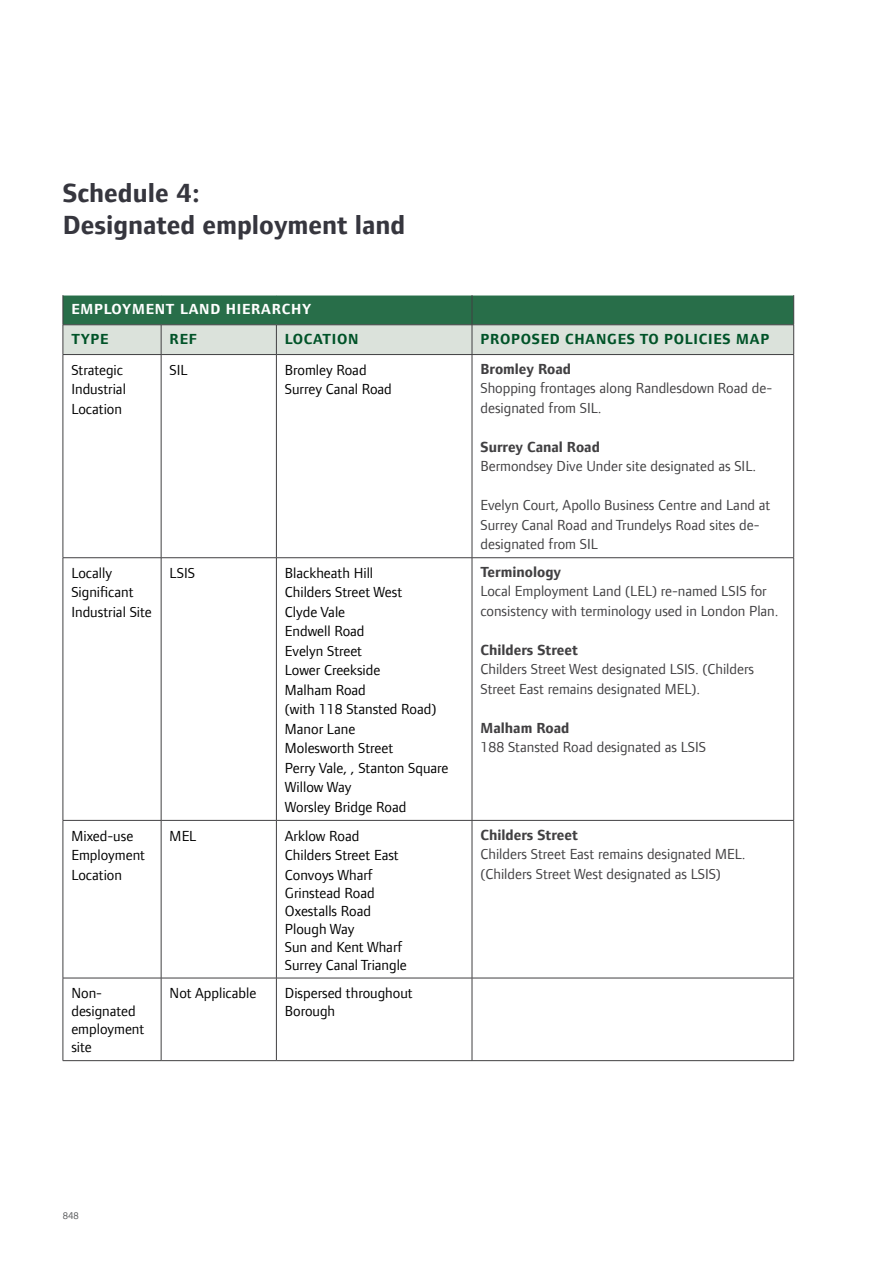
<style>
.page{position:relative;width:893px;height:1263px;background:#fff}
.page>*{position:absolute;margin:0;border:0;box-sizing:border-box;transform-origin:0 0}
.A3_-_SECTION_HEADING{font:700 27px/32.4px "Foundry Form Sans";color:#36363e}
.E3_-_Table_text__reg{font:15px/19.5px "Foundry Form Sans";color:#000}
.E3_-_Table_text__reg-2{font:15px/19.5px "Foundry Form Sans";color:#414042}
.E4_-_Table_text__bol{font:700 15px "Foundry Form Sans";color:#414042}
.E2_-_Table_subheader{font:700 15px "Foundry Form Sans";letter-spacing:.05em;color:#005328}
.E1_-_Table_header{font:700 15px "Foundry Form Sans";letter-spacing:.05em;color:#fff}
.t1{font:10.05px "Foundry Form Sans";color:#58595b}
</style>
<div class="page">
<hr style="left:63px;top:355px;width:1px;height:202px;background:#414042">
<hr style="left:472px;top:355px;width:1px;height:202px;background:#414042">
<hr style="left:793px;top:355px;width:1px;height:202px;background:#414042">
<hr style="left:63px;top:558px;width:1px;height:262px;background:#414042">
<hr style="left:472px;top:558px;width:1px;height:262px;background:#414042">
<hr style="left:793px;top:558px;width:1px;height:262px;background:#414042">
<hr style="left:63px;top:820px;width:98px;height:1px;background:#414042">
<hr style="left:63px;top:978px;width:98px;height:1px;background:#414042">
<svg style="left:63px;top:295px;width:731px;height:60px;background:#80a590"></svg>
<hr style="left:161px;top:355px;width:1px;height:202px;background:#414042">
<hr style="left:276px;top:355px;width:1px;height:202px;background:#414042">
<hr style="left:161px;top:558px;width:1px;height:262px;background:#414042">
<hr style="left:276px;top:558px;width:1px;height:262px;background:#414042">
<hr style="left:161px;top:820px;width:1px;height:158px;background:#414042">
<hr style="left:276px;top:820px;width:1px;height:158px;background:#414042">
<hr style="left:161px;top:978px;width:1px;height:82px;background:#414042">
<hr style="left:276px;top:978px;width:1px;height:82px;background:#414042">
<hr style="left:63px;top:295px;width:1px;height:30px;background:#414042">
<hr style="left:472px;top:295px;width:1px;height:30px;background:#414042">
<hr style="left:793px;top:295px;width:1px;height:30px;background:#414042">
<hr style="left:63px;top:820px;width:1px;height:158px;background:#414042">
<hr style="left:161px;top:820px;width:115px;height:1px;background:#414042">
<hr style="left:276px;top:820px;width:196px;height:1px;background:#414042">
<hr style="left:472px;top:820px;width:322px;height:1px;background:#414042">
<hr style="left:472px;top:820px;width:1px;height:158px;background:#414042">
<hr style="left:793px;top:820px;width:1px;height:158px;background:#414042">
<hr style="left:63px;top:978px;width:1px;height:82px;background:#414042">
<hr style="left:161px;top:978px;width:115px;height:1px;background:#414042">
<hr style="left:276px;top:978px;width:196px;height:1px;background:#414042">
<hr style="left:472px;top:978px;width:322px;height:1px;background:#414042">
<hr style="left:472px;top:978px;width:1px;height:82px;background:#414042">
<hr style="left:793px;top:978px;width:1px;height:82px;background:#414042">
<hr style="left:63px;top:1060px;width:98px;height:1px;background:#414042">
<hr style="left:161px;top:1060px;width:115px;height:1px;background:#414042">
<hr style="left:276px;top:1060px;width:196px;height:1px;background:#414042">
<hr style="left:472px;top:1060px;width:322px;height:1px;background:#414042">
<hr style="left:63px;top:557px;width:98px;height:1px;background:#414042">
<hr style="left:161px;top:557px;width:115px;height:1px;background:#414042">
<hr style="left:276px;top:557px;width:196px;height:1px;background:#414042">
<hr style="left:472px;top:557px;width:322px;height:1px;background:#414042">
<p class="A3_-_SECTION_HEADING" style="left:63px;top:177px;width:344px">Schedule 4:<br>Designated employment land</p>
<p class="E1_-_Table_header" style="left:71px;top:300px;width:241px">EMPLOYMENT LAND HIERARCHY</p>
<p class="E2_-_Table_subheader" style="left:71px;top:330px;width:39px">TYPE</p>
<p class="E2_-_Table_subheader" style="left:170px;top:330px;width:29px">REF</p>
<p class="E2_-_Table_subheader" style="left:285px;top:330px;width:75px">LOCATION</p>
<p class="E2_-_Table_subheader" style="left:480px;top:330px;width:290px">PROPOSED CHANGES TO POLICIES MAP</p>
<p class="E3_-_Table_text__reg" style="left:71px;top:360px;width:56px">Strategic<br>Industrial<br>Location</p>
<p class="E3_-_Table_text__reg" style="left:170px;top:360px;width:20px">SIL</p>
<p class="E3_-_Table_text__reg" style="left:285px;top:360px;width:83px">Bromley Road</p>
<p class="E4_-_Table_text__bol" style="left:480px;top:360px;width:92px">Bromley Road</p>
<p class="E3_-_Table_text__reg-2" style="left:480px;top:378px;width:293px">Shopping frontages along Randlesdown Road de&shy;designated from SIL.</p>
<p class="E4_-_Table_text__bol" style="left:480px;top:438px;width:121px">Surrey Canal Road</p>
<p class="E3_-_Table_text__reg-2" style="left:480px;top:456px;width:277px">Bermondsey Dive Under site designated as SIL.</p>
<p class="E3_-_Table_text__reg-2" style="left:480px;top:495px;width:291px">Evelyn Court, Apollo Business Centre and Land at<br>Surrey Canal Road and Trundelys Road sites de&shy;designated from SIL</p>
<p class="E3_-_Table_text__reg" style="left:285px;top:379px;width:108px">Surrey Canal Road</p>
<p class="E3_-_Table_text__reg" style="left:71px;top:563px;width:82px">Locally<br>Significant<br>Industrial Site</p>
<p class="E3_-_Table_text__reg" style="left:170px;top:563px;width:27px">LSIS</p>
<p class="E3_-_Table_text__reg" style="left:285px;top:563px;width:90px">Blackheath Hill</p>
<p class="E3_-_Table_text__reg" style="left:285px;top:583px;width:119px">Childers Street West</p>
<p class="E3_-_Table_text__reg" style="left:285px;top:602px;width:62px">Clyde Vale</p>
<p class="E3_-_Table_text__reg" style="left:285px;top:622px;width:81px">Endwell Road</p>
<p class="E3_-_Table_text__reg" style="left:285px;top:641px;width:79px">Evelyn Street</p>
<p class="E3_-_Table_text__reg" style="left:285px;top:661px;width:97px">Lower Creekside</p>
<p class="E3_-_Table_text__reg" style="left:285px;top:680px;width:82px">Malham Road</p>
<p class="E3_-_Table_text__reg" style="left:285px;top:700px;width:153px">(with 118 Stansted Road)</p>
<p class="E3_-_Table_text__reg" style="left:285px;top:719px;width:72px">Manor Lane</p>
<p class="E3_-_Table_text__reg" style="left:285px;top:739px;width:110px">Molesworth Street</p>
<p class="E3_-_Table_text__reg" style="left:285px;top:758px;width:165px">Perry Vale, , Stanton Square</p>
<p class="E3_-_Table_text__reg" style="left:285px;top:778px;width:68px">Willow Way</p>
<p class="E3_-_Table_text__reg" style="left:285px;top:797px;width:123px">Worsley Bridge Road</p>
<p class="E3_-_Table_text__reg" style="left:71px;top:826px;width:75px">Mixed-use<br>Employment<br>Location</p>
<p class="E3_-_Table_text__reg" style="left:170px;top:826px;width:28px">MEL</p>
<p class="E3_-_Table_text__reg" style="left:285px;top:826px;width:76px">Arklow Road</p>
<p class="E3_-_Table_text__reg" style="left:285px;top:845px;width:115px">Childers Street East</p>
<p class="E3_-_Table_text__reg" style="left:285px;top:865px;width:89px">Convoys Wharf</p>
<p class="E3_-_Table_text__reg" style="left:285px;top:883px;width:91px">Grinstead Road</p>
<p class="E3_-_Table_text__reg" style="left:285px;top:901px;width:88px">Oxestalls Road</p>
<p class="E3_-_Table_text__reg" style="left:285px;top:919px;width:71px">Plough Way</p>
<p class="E3_-_Table_text__reg" style="left:285px;top:937px;width:119px">Sun and Kent Wharf</p>
<p class="E3_-_Table_text__reg" style="left:285px;top:955px;width:123px">Surrey Canal Triangle</p>
<p class="E3_-_Table_text__reg" style="left:71px;top:984px;width:74px;line-height:18px">Non&shy;designated employment site</p>
<p class="E3_-_Table_text__reg" style="left:170px;top:983px;width:88px">Not Applicable</p>
<p class="E3_-_Table_text__reg" style="left:285px;top:984px;width:129px;line-height:18px">Dispersed throughout<br>Borough</p>
<p class="E4_-_Table_text__bol" style="left:480px;top:563px;width:82px">Terminology</p>
<p class="E3_-_Table_text__reg-2" style="left:480px;top:582px;width:300px">Local Employment Land (LEL) re-named LSIS for consistency with terminology used in London Plan.</p>
<p class="E4_-_Table_text__bol" style="left:480px;top:641px;width:99px">Childers Street</p>
<p class="E3_-_Table_text__reg-2" style="left:480px;top:660px;width:275px">Childers Street West designated LSIS. (Childers<br>Street East remains designated MEL).</p>
<p class="E4_-_Table_text__bol" style="left:480px;top:719px;width:90px">Malham Road</p>
<p class="E3_-_Table_text__reg-2" style="left:480px;top:738px;width:227px">188 Stansted Road designated as LSIS</p>
<p class="E4_-_Table_text__bol" style="left:480px;top:826px;width:99px">Childers Street</p>
<p class="E3_-_Table_text__reg-2" style="left:480px;top:844px;width:267px">Childers Street East remains designated MEL. (Childers Street West designated as LSIS)</p>
<p class="t1" style="left:63px;top:1210px;width:17px">848</p>
</div>
